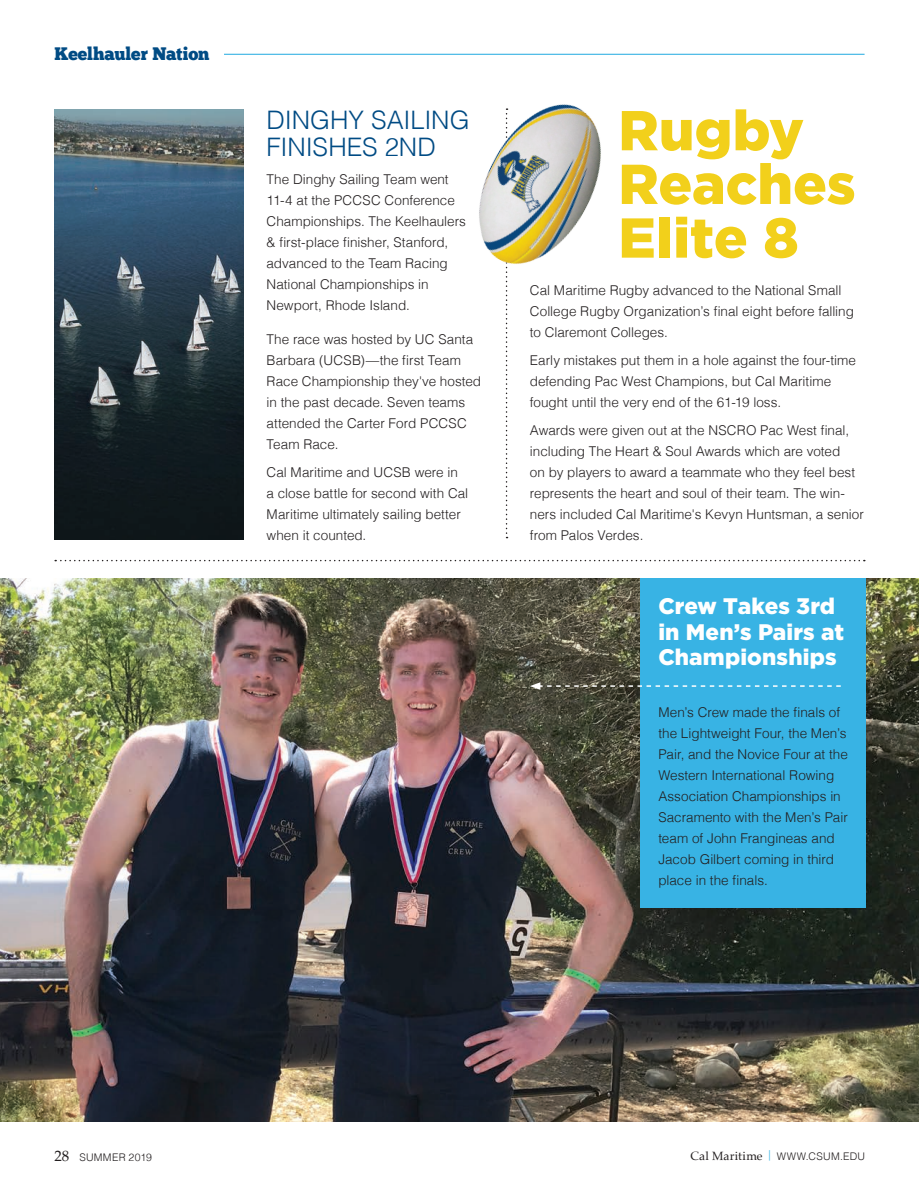
<style>
.page{position:relative;width:919px;height:1189px;background:#fff}
.page>*{position:absolute;margin:0;border:0;box-sizing:border-box;transform-origin:0 0}
.t1{font:900 56.1px/53.7px "Gotham";color:#f2d01b}
.t2{font:300 25.5px/27px "Helvetica";letter-spacing:-.005em;color:#004b84}
.t3{font:900 22.5px/25.5px "Gotham";letter-spacing:.005em;color:#fff}
.t4{font:18px "Chunk Five Ex";letter-spacing:-.005em;color:#004b84}
.t5{font:300 13.5px/21px "Helvetica";color:#231f20}
.t6{font:300 10.5px "Helvetica";letter-spacing:.03em;color:#231f20}
.s1{font-family:"Palatino";font-weight:400;font-size:15px}
.s2{font-family:"Palatino";font-weight:400;font-size:12px}
.s3{color:#38b3e4}
</style>
<div class="page">
<hr style="left:224px;top:54px;width:640px;height:1px;background:#38b3e4">
<img style="left:0;top:578px;width:918px;height:543px">
<div style="left:640px;top:578px;width:225px;height:330px;background:#38b3e4"></div>
<svg style="left:55px;top:560px;width:810px;height:1px"></svg>
<svg style="left:506px;top:285px;width:1px;height:253px"></svg>
<img style="left:479px;top:104px;width:122px;height:179px">
<svg style="left:530px;top:682px;width:311px;height:8px"></svg>
<img style="left:54px;top:109px;width:190px;height:431px">
<h3 class="t4" style="left:54px;top:41px;width:157px">Keelhauler Nation</h3>
<h2 class="t2" style="left:267px;top:104px;width:204px">DINGHY SAILING<br>FINISHES 2ND</h2>
<p class="t5" style="left:267px;top:167px;width:201px">The Dinghy Sailing Team went<br>11-4 at the PCCSC Conference<br>Championships. The Keelhaulers &amp; first-place finisher, Stanford, advanced to the Team Racing<br>National Championships in<br>Newport, Rhode Island.</p>
<p class="t5" style="left:267px;top:328px;width:216px">The race was hosted by UC Santa<br>Barbara (UCSB)—the first Team<br>Race Championship they've hosted in the past decade. Seven teams attended the Carter Ford PCCSC<br>Team Race.</p>
<p class="t5" style="left:267px;top:461px;width:203px">Cal Maritime and UCSB were in a close battle for second with Cal<br>Maritime ultimately sailing better when it counted.</p>
<h1 class="t1" style="left:618px;top:102px;width:239px">Rugby<br>Reaches<br>Elite 8</h1>
<p class="t5" style="left:530px;top:279px;width:326px">Cal Maritime Rugby advanced to the National Small<br>College Rugby Organization’s final eight before falling to Claremont Colleges.</p>
<p class="t5" style="left:530px;top:349px;width:328px">Early mistakes put them in a hole against the four-time defending Pac West Champions, but Cal Maritime fought until the very end of the 61-19 loss.</p>
<p class="t5" style="left:530px;top:419px;width:335px">Awards were given out at the NSCRO Pac West final, including The Heart &amp; Soul Awards which are voted<br>on by players to award a teammate who they feel best represents the heart and soul of their team. The win&shy;ners included Cal Maritime's Kevyn Huntsman, a senior from Palos Verdes.</p>
<h3 class="t3" style="left:658px;top:593px;width:187px">Crew Takes 3rd in Men’s Pairs at<br>Championships</h3>
<p class="t5" style="left:658px;top:700px;width:191px">Men’s Crew made the finals of the Lightweight Four, the Men’s<br>Pair, and the Novice Four at the<br>Western International Rowing<br>Association Championships in<br>Sacramento with the Men’s Pair team of John Frangineas and<br>Jacob Gilbert coming in third place in the finals.</p>
<p class="t6" style="left:54px;top:1148px;width:99px"><span class="s1">28</span> SUMMER 2019</p>
<p class="t6" style="left:690px;top:1147px;width:176px"><span class="s2">Cal Maritime</span> <span class="s3">|</span> WWW.CSUM.EDU</p>
</div>
